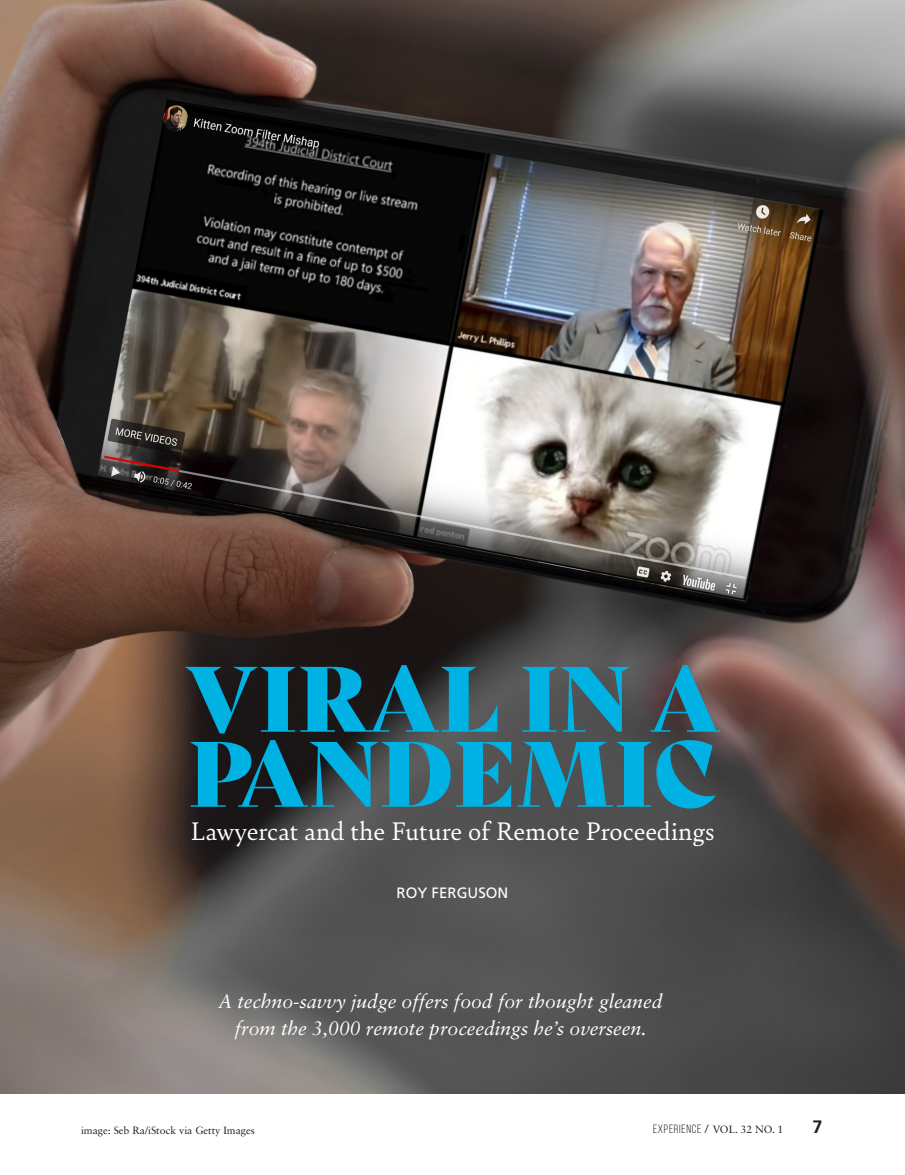
<style>
.page{position:relative;width:905px;height:1175px;background:#fff}
.page>*{position:absolute;margin:0;border:0;box-sizing:border-box;transform-origin:0 0}
.feature_title{font:90px/75px "Bely Display";color:#00b2e3}
.feature_title-2{font:27px "Bely";color:#fff}
.body-deck_pbody{font:italic 19.5px/27px "Sabon LT Std";letter-spacing:-.005em;color:#fff;text-align:center}
.t1{font:700 18px "Frutiger LT Std";color:#231f20}
.byline_author{font:15px "Frutiger LT Std";color:#fff}
.t2{font:12px "Bebas Neue";letter-spacing:.06em;color:#231f20}
.image-credit{font:10.5px "Sabon LT Std";color:#231f20}
.s1{font-style:inherit}
.s2{font-family:"Sabon LT Std";font-size:10.5px}
</style>
<div class="page">
<img style="left:0;top:0;width:904px;height:1094px">
<p class="feature_title" style="left:185px;top:654px;width:537px">VIRAL IN A<br>PANDEMIC</p>
<p class="feature_title-2" style="left:190px;top:811px;width:525px">Lawyercat and the Future of Remote Proceedings</p>
<p class="byline_author" style="left:396px;top:883px;width:113px">ROY FERGUSON</p>
<p class="body-deck_pbody" style="left:218px;top:988px;width:446px">A techno-savvy judge offers food for thought gleaned from the 3,000 remote proceedings he’s overseen.</p>
<p class="image-credit" style="left:81px;top:1123px;width:175px">image: Seb Ra/iStock via Getty Images</p>
<p class="t2" style="left:653px;top:1122px;width:132px">EXPERIENCE <span class="s1">/</span> <span class="s2">VOL. 32 NO. 1</span></p>
<p class="t1" style="left:812px;top:1115px;width:12px">7</p>
</div>
